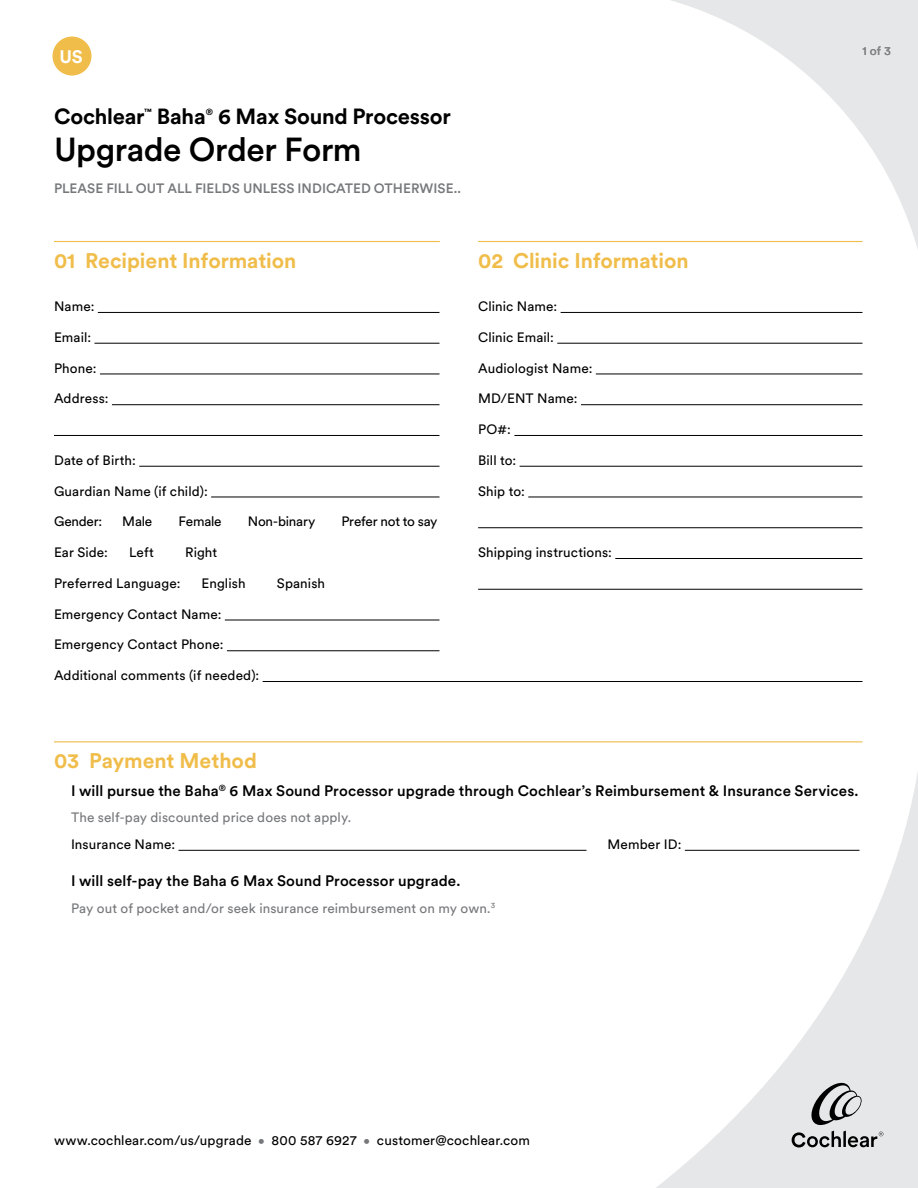
<style>
.page{position:relative;width:918px;height:1188px;background:#fff}
.page>*{position:absolute;margin:0;border:0;box-sizing:border-box;transform-origin:0 0}
.t1{font:500 33px "Circular XX";letter-spacing:-.015em;color:#000}
.t2{font:700 21.75px "Circular XX";letter-spacing:-.01em;color:#000}
.t3{font:700 21px "Circular XX";letter-spacing:-.005em;color:#f0bd4b}
.t4{font:700 18px "Circular XX";color:#fff}
.t5{font:500 15px "Circular XX";letter-spacing:.005em;color:#000}
.t6{font:13.5px "Circular XX";letter-spacing:.01em;color:#000}
.t7{font:13.5px "Circular XX";letter-spacing:.01em;color:#77787b}
.t8{font:500 13.5px "Circular XX";color:#77787b}
.t9{font:13.5px "Circular XX";letter-spacing:-.015em;color:#000}
.t10{font:12px "Circular XX";color:#808285}
.t11{font:700 8.85px "Circular XX";color:#000}
.s1{font-weight:700;font-size:12px;color:#77787b}
</style>
<div class="page">
<svg style="left:572px;top:0;width:346px;height:344px"></svg>
<svg style="left:638px;top:527px;width:280px;height:661px"></svg>
<svg style="left:809px;top:1082px;width:54px;height:43px;background:#a9a9aa"></svg>
<svg style="left:792px;top:1131px;width:91px;height:16px"></svg>
<div style="left:52px;top:36px;width:40px;height:40px;background:#f0bd4b;border-radius:50%"></div>
<div style="left:51px;top:35px;width:42px;height:42px;border:2px solid #fff;border-radius:50%"></div>
<hr style="left:54px;top:241px;width:386px;height:1px;background:#f0bd4b">
<hr style="left:98px;top:312px;width:342px;height:1px;background:#000">
<hr style="left:94px;top:343px;width:346px;height:1px;background:#000">
<hr style="left:100px;top:374px;width:340px;height:1px;background:#000">
<hr style="left:112px;top:404px;width:327px;height:1px;background:#000">
<hr style="left:54px;top:435px;width:386px;height:1px;background:#000">
<hr style="left:139px;top:466px;width:300px;height:1px;background:#000">
<hr style="left:211px;top:497px;width:229px;height:1px;background:#000">
<hr style="left:225px;top:620px;width:214px;height:1px;background:#000">
<hr style="left:227px;top:650px;width:212px;height:1px;background:#000">
<hr style="left:478px;top:241px;width:384px;height:1px;background:#f0bd4b">
<hr style="left:561px;top:312px;width:301px;height:1px;background:#000">
<hr style="left:557px;top:343px;width:305px;height:1px;background:#000">
<hr style="left:596px;top:374px;width:266px;height:1px;background:#000">
<hr style="left:581px;top:404px;width:281px;height:1px;background:#000">
<hr style="left:514px;top:435px;width:349px;height:1px;background:#000">
<hr style="left:520px;top:466px;width:343px;height:1px;background:#000">
<hr style="left:528px;top:497px;width:334px;height:1px;background:#000">
<hr style="left:478px;top:527px;width:384px;height:1px;background:#000">
<hr style="left:615px;top:558px;width:247px;height:1px;background:#000">
<hr style="left:478px;top:589px;width:384px;height:1px;background:#000">
<hr style="left:263px;top:681px;width:599px;height:1px;background:#000">
<hr style="left:54px;top:741px;width:808px;height:1px;background:#f0bd4b">
<hr style="left:178px;top:850px;width:409px;height:1px;background:#000">
<hr style="left:685px;top:850px;width:174px;height:1px;background:#000">
<h3 class="t4" style="left:60px;top:44px;width:25px">US</h3>
<h2 class="t2" style="left:54px;top:102px;width:92px">Cochlear</h2>
<p class="t11" style="left:144px;top:106px;width:9px">™</p>
<h2 class="t2" style="left:157px;top:102px;width:50px">Baha</h2>
<p class="t11" style="left:206px;top:106px;width:9px">®</p>
<h2 class="t2" style="left:218px;top:102px;width:234px">6 Max Sound Processor</h2>
<h1 class="t1" style="left:54px;top:127px;width:309px">Upgrade Order Form</h1>
<p class="t8" style="left:54px;top:179px;width:408px">PLEASE FILL OUT ALL FIELDS UNLESS INDICATED OTHERWISE..</p>
<h3 class="t3" style="left:54px;top:246px;width:244px">01 Recipient Information</h3>
<p class="t6" style="left:54px;top:297px;width:42px">Name:</p>
<p class="t6" style="left:54px;top:328px;width:39px">Email:</p>
<p class="t6" style="left:54px;top:359px;width:44px">Phone:</p>
<p class="t6" style="left:54px;top:390px;width:56px">Address:</p>
<p class="t6" style="left:54px;top:451px;width:83px">Date of Birth:</p>
<p class="t6" style="left:54px;top:482px;width:155px">Guardian Name (if child):</p>
<p class="t6" style="left:54px;top:513px;width:50px">Gender:</p>
<p class="t6" style="left:122px;top:513px;width:32px">Male</p>
<p class="t6" style="left:178px;top:513px;width:45px">Female</p>
<p class="t9" style="left:248px;top:513px;width:69px">Non-binary</p>
<p class="t9" style="left:341px;top:513px;width:98px">Prefer not to say</p>
<p class="t6" style="left:54px;top:543px;width:56px">Ear Side:</p>
<p class="t6" style="left:129px;top:543px;width:26px">Left</p>
<p class="t6" style="left:185px;top:543px;width:34px">Right</p>
<p class="t6" style="left:54px;top:574px;width:128px">Preferred Language:</p>
<p class="t6" style="left:202px;top:574px;width:46px">English</p>
<p class="t6" style="left:277px;top:574px;width:50px">Spanish</p>
<p class="t6" style="left:54px;top:605px;width:169px">Emergency Contact Name:</p>
<p class="t6" style="left:54px;top:636px;width:171px">Emergency Contact Phone:</p>
<p class="t6" style="left:54px;top:666px;width:207px">Additional comments (if needed):</p>
<h3 class="t3" style="left:478px;top:246px;width:212px">02 Clinic Information</h3>
<p class="t6" style="left:478px;top:297px;width:81px">Clinic Name:</p>
<p class="t6" style="left:478px;top:328px;width:77px">Clinic Email:</p>
<p class="t6" style="left:478px;top:359px;width:116px">Audiologist Name:</p>
<p class="t6" style="left:478px;top:390px;width:101px">MD/ENT Name:</p>
<p class="t6" style="left:478px;top:420px;width:34px">PO#:</p>
<p class="t6" style="left:478px;top:451px;width:40px">Bill to:</p>
<p class="t6" style="left:478px;top:482px;width:48px">Ship to:</p>
<p class="t6" style="left:478px;top:543px;width:135px">Shipping instructions:</p>
<p class="t10" style="left:863px;top:42px;width:30px">1 of 3</p>
<h3 class="t3" style="left:54px;top:746px;width:204px">03 Payment Method</h3>
<p class="t5" style="left:71px;top:780px;width:789px">I will pursue the Baha<sup>®</sup> 6 Max Sound Processor upgrade through Cochlear’s Reimbursement &amp; Insurance Services.</p>
<p class="t7" style="left:71px;top:809px;width:282px">The self-pay discounted price does not apply.</p>
<p class="t6" style="left:71px;top:835px;width:106px">Insurance Name:</p>
<p class="t6" style="left:607px;top:835px;width:75px">Member ID:</p>
<p class="t5" style="left:71px;top:871px;width:391px">I will self-pay the Baha 6 Max Sound Processor upgrade.</p>
<p class="t7" style="left:71px;top:899px;width:426px">Pay out of pocket and/or seek insurance reimbursement on my own.<sup>3</sup></p>
<p class="t6" style="left:54px;top:1131px;width:477px">www.cochlear.com/us/upgrade <span class="s1">•</span> 800 587 6927 <span class="s1">•</span> customer@cochlear.com</p>
</div>
